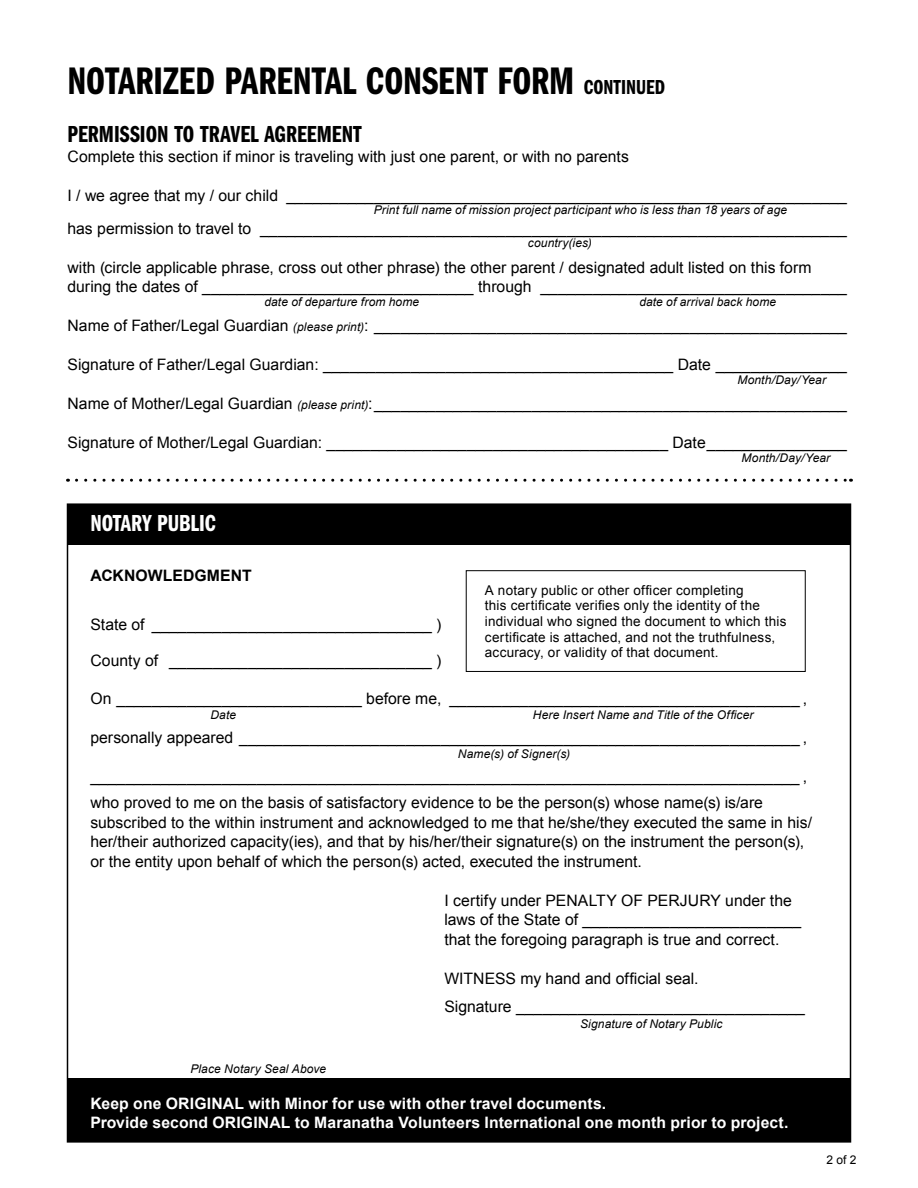
<style>
.page{position:relative;width:918px;height:1188px;background:#fff}
.page>*{position:absolute;margin:0;border:0;box-sizing:border-box;transform-origin:0 0}
.t1{font:39.75px "Franklin Gothic URW Com Dem";color:#000}
.t2{font:24px "Franklin Gothic URW Com Dem";color:#000}
.t3{font:24px "Franklin Gothic Demi Cmpr";color:#fff}
.t4{font:15.75px/19.5px "Arial";color:#000}
.t5{font:700 15.75px/19.5px "Arial";letter-spacing:.005em;color:#fff}
.t6{font:700 15.75px "Arial";letter-spacing:.005em;color:#000}
.t7{font:13.5px/15.6px "Arial";letter-spacing:.02em;color:#000}
.t8{font:italic 12px "Arial";letter-spacing:.01em;color:#000}
.t9{font:12px "Arial";color:#000}
.s1{font-size:21px}
.s2{font-style:italic;font-size:12px}
</style>
<div class="page">
<div style="left:68px;top:1078px;width:782px;height:64px;background:#000"></div>
<svg style="left:76px;top:479px;width:775px;height:3px"></svg>
<div style="left:68px;top:504px;width:782px;height:41px;background:#000"></div>
<div style="left:466px;top:570px;width:340px;height:102px;border:1px solid #000"></div>
<h1 class="t1" style="left:68px;top:53px;width:599px">NOTARIZED PARENTAL CONSENT FORM <span class="s1">CONTINUED</span></h1>
<h2 class="t2" style="left:68px;top:118px;width:296px">PERMISSION TO TRAVEL AGREEMENT</h2>
<p class="t4" style="left:68px;top:147px;width:563px">Complete this section if minor is traveling with just one parent, or with no parents</p>
<p class="t4" style="left:68px;top:186px;width:781px">I / we agree that my / our child ________________________________________________________________</p>
<p class="t8" style="left:374px;top:202px;width:415px">Print full name of mission project participant who is less than 18 years of age</p>
<p class="t4" style="left:68px;top:219px;width:781px">has permission to travel to ___________________________________________________________________</p>
<p class="t8" style="left:528px;top:235px;width:66px">country(ies)</p>
<p class="t4" style="left:68px;top:258px;width:781px">with (circle applicable phrase, cross out other phrase) the other parent / designated adult listed on this form during the dates of _______________________________ through ___________________________________</p>
<p class="t8" style="left:264px;top:294px;width:156px">date of departure from home</p>
<p class="t8" style="left:639px;top:294px;width:138px">date of arrival back home</p>
<p class="t4" style="left:68px;top:316px;width:781px">Name of Father/Legal Guardian <span class="s2">(please print)</span>: ______________________________________________________</p>
<p class="t4" style="left:67px;top:355px;width:781px">Signature of Father/Legal Guardian: ________________________________________ Date _______________</p>
<p class="t8" style="left:737px;top:372px;width:90px">Month/Day/Year</p>
<p class="t4" style="left:68px;top:394px;width:781px">Name of Mother/Legal Guardian <span class="s2">(please print)</span>:______________________________________________________</p>
<p class="t4" style="left:67px;top:433px;width:781px">Signature of Mother/Legal Guardian: _______________________________________ Date________________</p>
<p class="t8" style="left:742px;top:450px;width:90px">Month/Day/Year</p>
<h2 class="t3" style="left:90px;top:510px;width:127px">NOTARY PUBLIC</h2>
<p class="t6" style="left:90px;top:564px;width:163px">ACKNOWLEDGMENT</p>
<p class="t4" style="left:90px;top:615px;width:353px">State of ________________________________ )</p>
<p class="t4" style="left:90px;top:651px;width:353px">County of ______________________________ )</p>
<p class="t4" style="left:90px;top:688px;width:719px">On ____________________________ before me, ________________________________________ ,</p>
<p class="t8" style="left:210px;top:707px;width:27px">Date</p>
<p class="t8" style="left:533px;top:707px;width:222px">Here Insert Name and Title of the Officer</p>
<p class="t4" style="left:90px;top:727px;width:719px">personally appeared ________________________________________________________________ ,</p>
<p class="t8" style="left:458px;top:746px;width:114px">Name(s) of Signer(s)</p>
<p class="t4" style="left:90px;top:763px;width:719px;line-height:27px">_________________________________________________________________________________ , who proved to me on the basis of satisfactory evidence to be the person(s) whose name(s) is/are</p>
<p class="t4" style="left:90px;top:813px;width:723px">subscribed to the within instrument and acknowledged to me that he/she/they executed the same in his/ her/their authorized capacity(ies), and that by his/her/their signature(s) on the instrument the person(s), or the entity upon behalf of which the person(s) acted, executed the instrument.</p>
<p class="t4" style="left:444px;top:891px;width:358px">I certify under PENALTY OF PERJURY under the laws of the State of _________________________ that the foregoing paragraph is true and correct.</p>
<p class="t4" style="left:444px;top:964px;width:362px;line-height:28.5px">WITNESS my hand and official seal.<br>Signature _________________________________</p>
<p class="t8" style="left:580px;top:1016px;width:144px">Signature of Notary Public</p>
<p class="t8" style="left:190px;top:1061px;width:137px">Place Notary Seal Above</p>
<p class="t5" style="left:90px;top:1094px;width:700px">Keep one ORIGINAL with Minor for use with other travel documents.<br>Provide second ORIGINAL to Maranatha Volunteers International one month prior to project.</p>
<p class="t7" style="left:485px;top:582px;width:303px">A notary public or other officer completing<br>this certificate verifies only the identity of the individual who signed the document to which this certificate is attached, and not the truthfulness, accuracy, or validity of that document.</p>
<p class="t9" style="left:826px;top:1152px;width:32px">2 of 2</p>
</div>
